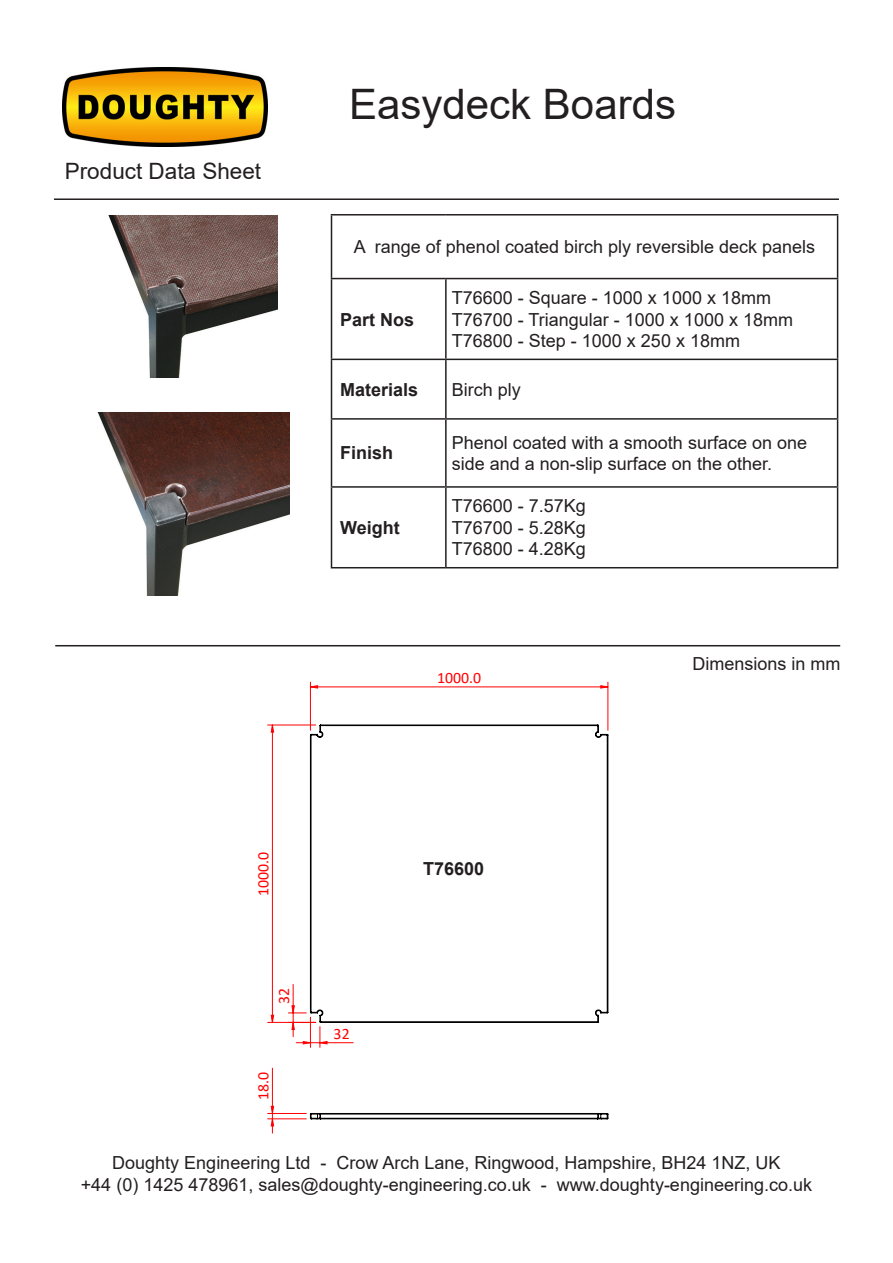
<style>
.page{position:relative;width:893px;height:1263px;background:#fff}
.page>*{position:absolute;margin:0;border:0;box-sizing:border-box;transform-origin:0 0}
.t1{font:42px "Arial";color:#231f20}
.t2{font:22.5px "Arial";color:#231f20}
.t3{font:18px/21.6px "Arial";color:#231f20}
.t4{font:700 18px "Arial";color:#231f20}
.t5{font:15.9px "Calibri";color:#f00}
</style>
<div class="page">
<img style="left:63px;top:68px;width:205px;height:79px">
<hr style="left:54px;top:198px;width:785px;height:2px;background:#231f20">
<hr style="left:55px;top:645px;width:785px;height:1px;background:#231f20">
<img style="left:108px;top:216px;width:170px;height:161px">
<svg style="left:327px;top:724px;width:282px;height:299px"></svg>
<svg style="left:310px;top:1113px;width:299px;height:7px"></svg>
<hr style="left:238px;top:1193px;width:415px;height:1px;background:#c0c0c0">
<hr style="left:238px;top:670px;width:1px;height:474px;background:#c0c0c0">
<hr style="left:238px;top:670px;width:415px;height:1px;background:#c0c0c0">
<hr style="left:731px;top:670px;width:1px;height:474px;background:#c0c0c0">
<hr style="left:310px;top:682px;width:1px;height:48px;background:#f00">
<hr style="left:608px;top:682px;width:1px;height:48px;background:#f00">
<hr style="left:320px;top:1042px;width:33px;height:1px;background:#f00">
<hr style="left:268px;top:1022px;width:48px;height:1px;background:#f00">
<hr style="left:268px;top:725px;width:48px;height:1px;background:#f00">
<hr style="left:268px;top:1113px;width:38px;height:1px;background:#f00">
<hr style="left:268px;top:1118px;width:38px;height:1px;background:#f00">
<hr style="left:272px;top:1068px;width:1px;height:45px;background:#f00">
<svg style="left:310px;top:685px;width:298px;height:3px"></svg>
<svg style="left:271px;top:724px;width:56px;height:323px"></svg>
<svg style="left:271px;top:1106px;width:3px;height:27px"></svg>
<hr style="left:331px;top:214px;width:115px;height:2px;background:#231f20">
<hr style="left:331px;top:216px;width:1px;height:62px;background:#231f20">
<hr style="left:446px;top:214px;width:392px;height:2px;background:#231f20">
<hr style="left:837px;top:216px;width:1px;height:62px;background:#231f20">
<hr style="left:331px;top:278px;width:115px;height:1px;background:#231f20">
<hr style="left:331px;top:279px;width:1px;height:80px;background:#231f20">
<hr style="left:446px;top:278px;width:392px;height:1px;background:#231f20">
<hr style="left:445px;top:279px;width:2px;height:80px;background:#231f20">
<hr style="left:837px;top:279px;width:1px;height:80px;background:#231f20">
<hr style="left:331px;top:359px;width:115px;height:1px;background:#231f20">
<hr style="left:331px;top:360px;width:1px;height:58px;background:#231f20">
<hr style="left:446px;top:359px;width:392px;height:1px;background:#231f20">
<hr style="left:445px;top:360px;width:2px;height:58px;background:#231f20">
<hr style="left:837px;top:360px;width:1px;height:58px;background:#231f20">
<hr style="left:331px;top:418px;width:115px;height:2px;background:#231f20">
<hr style="left:331px;top:420px;width:1px;height:66px;background:#231f20">
<hr style="left:446px;top:418px;width:392px;height:2px;background:#231f20">
<hr style="left:445px;top:420px;width:2px;height:66px;background:#231f20">
<hr style="left:837px;top:420px;width:1px;height:66px;background:#231f20">
<hr style="left:331px;top:486px;width:115px;height:2px;background:#231f20">
<hr style="left:331px;top:488px;width:1px;height:79px;background:#231f20">
<hr style="left:446px;top:486px;width:392px;height:2px;background:#231f20">
<hr style="left:445px;top:488px;width:2px;height:79px;background:#231f20">
<hr style="left:837px;top:488px;width:1px;height:79px;background:#231f20">
<hr style="left:331px;top:567px;width:115px;height:1px;background:#231f20">
<hr style="left:446px;top:567px;width:392px;height:1px;background:#231f20">
<img style="left:97px;top:412px;width:192px;height:183px">
<p class="t2" style="left:65px;top:155px;width:198px">Product Data Sheet</p>
<p class="t1" style="left:349px;top:76px;width:328px">Easydeck Boards</p>
<p class="t3" style="left:354px;top:236px;width:463px">A range of phenol coated birch ply reversible deck panels</p>
<p class="t4" style="left:340px;top:306px;width:76px">Part Nos</p>
<p class="t3" style="left:452px;top:287px;width:321px">T76600 - Square - 1000 x 1000 x 18mm</p>
<p class="t3" style="left:452px;top:308px;width:343px">T76700 - Triangular - 1000 x 1000 x 18mm</p>
<p class="t3" style="left:452px;top:330px;width:290px">T76800 - Step - 1000 x 250 x 18mm</p>
<p class="t4" style="left:340px;top:377px;width:80px">Materials</p>
<p class="t3" style="left:452px;top:378px;width:71px">Birch ply</p>
<p class="t4" style="left:340px;top:440px;width:55px">Finish</p>
<p class="t3" style="left:452px;top:431px;width:357px">Phenol coated with a smooth surface on one side and a non-slip surface on the other.</p>
<p class="t4" style="left:340px;top:515px;width:61px">Weight</p>
<p class="t3" style="left:452px;top:495px;width:136px">T76600 - 7.57Kg</p>
<p class="t3" style="left:452px;top:517px;width:136px">T76700 - 5.28Kg</p>
<p class="t3" style="left:452px;top:538px;width:136px">T76800 - 4.28Kg</p>
<p class="t5" style="left:437px;top:667px;width:46px">1000.0</p>
<p class="t3" style="left:692px;top:653px;width:150px">Dimensions in mm</p>
<p class="t5" style="left:252px;top:896px;width:46px;rotate:-90deg">1000.0</p>
<p class="t5" style="left:273px;top:1004px;width:18px;rotate:-90deg">32</p>
<p class="t5" style="left:252px;top:1100px;width:30px;rotate:-90deg">18.0</p>
<p class="t5" style="left:334px;top:1022px;width:18px">32</p>
<p class="t4" style="left:423px;top:856px;width:63px">T76600</p>
<p class="t3" style="left:112px;top:1152px;width:670px">Doughty Engineering Ltd - Crow Arch Lane, Ringwood, Hampshire, BH24 1NZ, UK</p>
<p class="t3" style="left:81px;top:1173px;width:733px">+44 (0) 1425 478961, sales@doughty-engineering.co.uk - www.doughty-engineering.co.uk</p>
</div>
